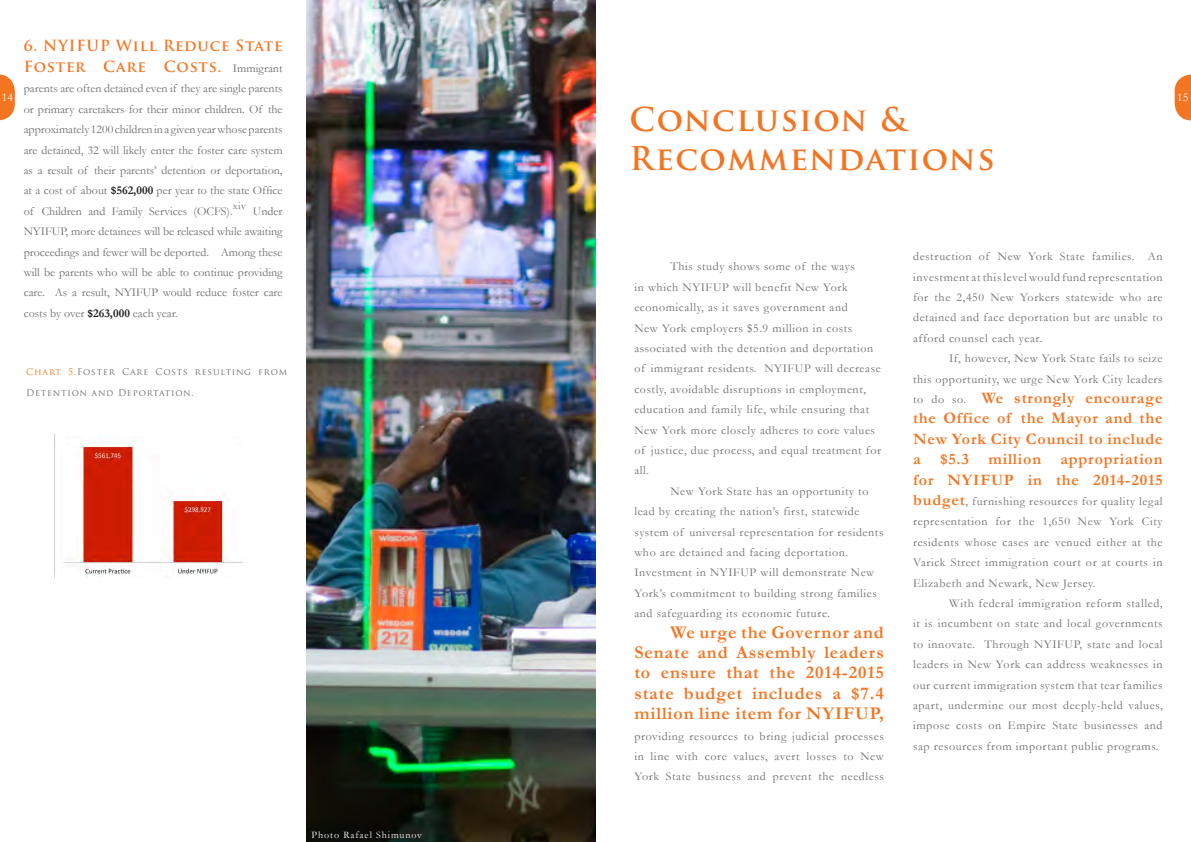
<style>
.page{position:relative;width:1191px;height:842px;background:#fff}
.page>*{position:absolute;margin:0;border:0;box-sizing:border-box;transform-origin:0 0}
.t1{font:700 32px "Trajan Pro";letter-spacing:.05em;color:#f47521}
.t2{font:700 18px/20.4px "Garamond";letter-spacing:.05em;color:#f47521;text-align:justify}
.t3{font:700 16px/20.4px "Garamond";letter-spacing:.05em;color:#f47521;text-align:justify}
.t4{font:700 15px/21px "Trajan Pro";letter-spacing:.05em;color:#f47521}
.t5{font:12px/20.4px "Garamond";letter-spacing:.05em;color:#6c6d70;text-align:justify}
.t6{font:12px "Garamond";color:#fff}
.t7{font:10.5px "Garamond";color:#6c6d70}
.t8{font:10px "Garamond";letter-spacing:.09em;color:#fff}
.t9{font:9px "Trajan Pro";letter-spacing:.09em;color:#6c6d70}
.s1{font-family:"Garamond";font-weight:400;font-size:12px;color:#6c6d70}
.s2{font-weight:700;color:#231f20}
.s3{font-weight:400;font-size:12px;color:#6c6d70}
.s4{font-weight:700;font-size:16px;color:#f47521}
.s5{color:#f47521}
</style>
<div class="page">
<svg style="left:1174px;top:74px;width:17px;height:46px"></svg>
<svg style="left:0;top:74px;width:15px;height:46px"></svg>
<img style="left:54px;top:435px;width:189px;height:142px">
<img style="left:306px;top:0;width:289px;height:842px">
<p class="t4" style="left:24px;top:35px;width:260px">6. NYIFUP Will Reduce State<br>Foster Care Costs. <span class="s1">Immigrant</span></p>
<p class="t5" style="left:24px;top:78px;width:260px">parents are often detained even if they are single parents or primary caretakers for their minor children. Of the approximately 1200 children in a given year whose parents are detained, 32 will likely enter the foster care system as a result of their parents’ detention or deportation, at a cost of about <span class="s2">$562,000</span> per year to the state Office of Children and Family Services (OCFS).</p>
<p class="t6" style="left:2px;top:90px;width:13px">14</p>
<p class="t6" style="left:1177px;top:90px;width:13px">15</p>
<p class="t1" style="left:629px;top:99px;width:279px">Conclusion &amp;</p>
<p class="t1" style="left:629px;top:138px;width:367px">Recommendations</p>
<p class="t7" style="left:233px;top:199px;width:15px">xiv</p>
<p class="t5" style="left:24px;top:201px;width:260px;text-indent:229px">Under NYIFUP, more detainees will be released while awaiting proceedings and fewer will be deported. Among these will be parents who will be able to continue providing care. As a result, NYIFUP would reduce foster care costs by over <span class="s2">$263,000</span> each year.</p>
<p class="t5" style="left:913px;top:246px;width:251px">destruction of New York State families. An investment at this level would fund representation for the 2,450 New Yorkers statewide who are detained and face deportation but are unable to afford counsel each year.</p>
<p class="t5" style="left:913px;top:348px;width:251px;text-align:right">If, however, New York State fails to seize<br>this opportunity, we urge New York City leaders</p>
<p class="t3" style="left:913px;top:387px;width:251px"><span class="s3">to do so.</span> We strongly encourage the Office of the Mayor and the New York City Council to include a $5.3 million appropriation for NYIFUP in the 2014-2015</p>
<p class="t5" style="left:913px;top:491px;width:251px"><span class="s4">budget</span>, furnishing resources for quality legal representation for the 1,650 New York City residents whose cases are venued either at the Varick Street immigration court or at courts in Elizabeth and Newark, New Jersey.</p>
<p class="t5" style="left:913px;top:593px;width:251px;text-indent:36px">With federal immigration reform stalled, it is incumbent on state and local governments to innovate. Through NYIFUP, state and local leaders in New York can address weaknesses in our current immigration system that tear families apart, undermine our most deeply-held values, impose costs on Empire State businesses and sap resources from important public programs.</p>
<p class="t5" style="left:670px;top:256px;width:186px">This study shows some of the ways</p>
<p class="t5" style="left:634px;top:277px;width:215px">in which NYIFUP will benefit New York</p>
<p class="t5" style="left:634px;top:297px;width:215px">economically, as it saves government and</p>
<p class="t5" style="left:634px;top:317px;width:219px">New York employers $5.9 million in costs</p>
<p class="t5" style="left:634px;top:338px;width:240px">associated with the detention and deportation</p>
<p class="t5" style="left:634px;top:358px;width:248px">of immigrant residents. NYIFUP will decrease</p>
<p class="t5" style="left:634px;top:379px;width:233px">costly, avoidable disruptions in employment,</p>
<p class="t5" style="left:634px;top:399px;width:236px">education and family life, while ensuring that</p>
<p class="t5" style="left:634px;top:419px;width:242px">New York more closely adheres to core values</p>
<p class="t5" style="left:634px;top:440px;width:248px">of justice, due process, and equal treatment for</p>
<p class="t5" style="left:634px;top:460px;width:16px">all.</p>
<p class="t5" style="left:670px;top:481px;width:200px">New York State has an opportunity to</p>
<p class="t5" style="left:634px;top:501px;width:227px">lead by creating the nation’s first, statewide</p>
<p class="t5" style="left:634px;top:521px;width:250px">system of universal representation for residents</p>
<p class="t5" style="left:634px;top:542px;width:215px">who are detained and facing deportation.</p>
<p class="t5" style="left:634px;top:562px;width:241px">Investment in NYIFUP will demonstrate New</p>
<p class="t5" style="left:634px;top:583px;width:244px">York’s commitment to building strong families</p>
<p class="t5" style="left:634px;top:603px;width:197px">and safeguarding its economic future.</p>
<p class="t2" style="left:634px;top:621px;width:251px;text-indent:36px">We urge the Governor and Senate and Assembly leaders to ensure that the 2014-2015 state budget includes a $7.4 million line item for NYIFUP,</p>
<p class="t5" style="left:634px;top:725px;width:251px">providing resources to bring judicial processes in line with core values, avert losses to New York State business and prevent the needless</p>
<p class="t9" style="left:26px;top:366px;width:262px"><span class="s5">Chart 5.</span>Foster Care Costs resulting from</p>
<p class="t9" style="left:26px;top:387px;width:169px">Detention and Deportation.</p>
<p class="t8" style="left:312px;top:829px;width:112px">Photo Rafael Shimunov</p>
</div>
